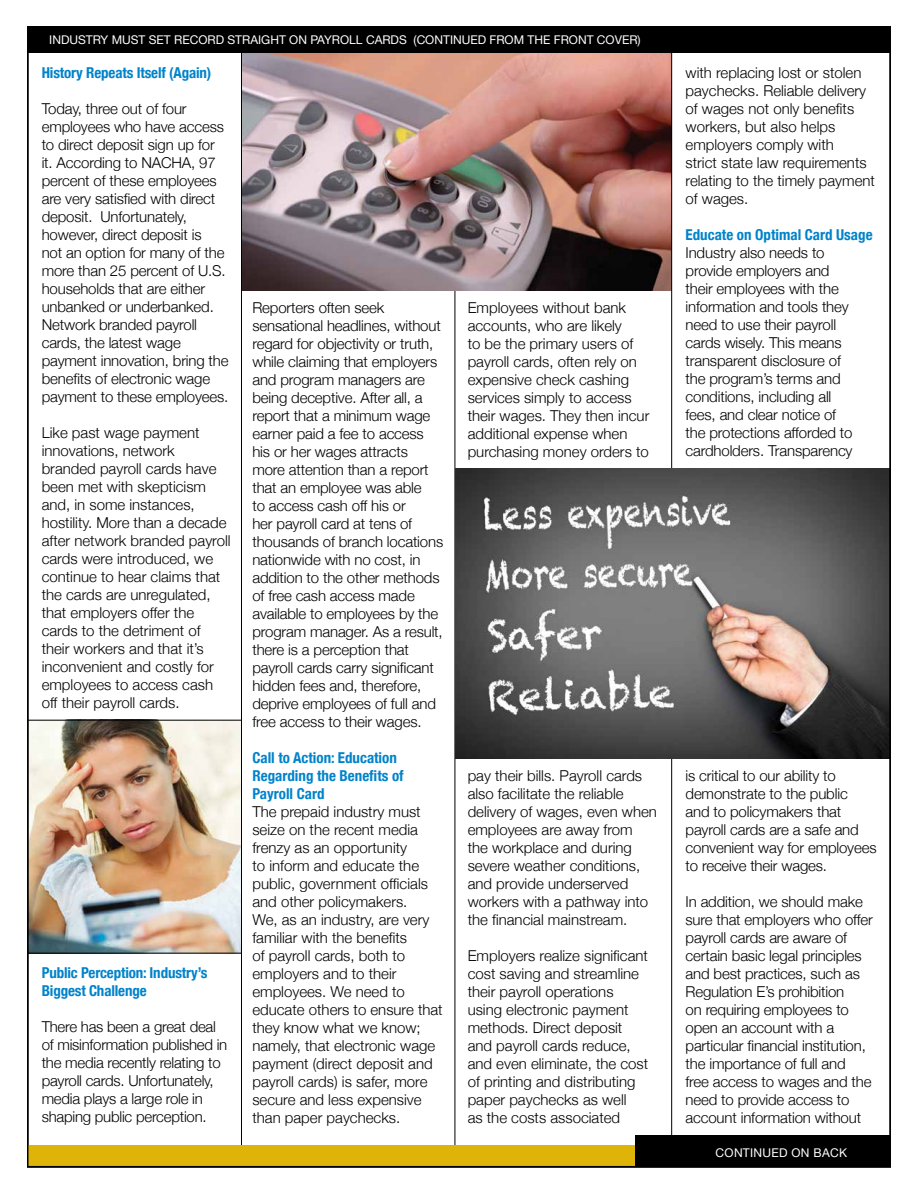
<style>
.page{position:relative;width:918px;height:1188px;background:#fff}
.page>*{position:absolute;margin:0;border:0;box-sizing:border-box;transform-origin:0 0}
.t1{font:300 15px/18px "Helvetica Neue";letter-spacing:-.01em;color:#000}
.t2{font:700 condensed 15px/18px "Helvetica Neue";color:#0083ca}
.t3{font:12px "Helvetica Neue";color:#fff}
.t4{font:12px "Helvetica Neue";letter-spacing:.025em;color:#fff}
</style>
<div class="page">
<hr style="left:455px;top:52px;width:1px;height:1099px;background:#000">
<img style="left:242px;top:53px;width:429px;height:238px">
<hr style="left:671px;top:50px;width:1px;height:1100px;background:#000">
<img style="left:455px;top:469px;width:433px;height:290px">
<img style="left:30px;top:721px;width:211px;height:232px">
<div style="left:27px;top:26px;width:864px;height:27px;background:#000"></div>
<hr style="left:27px;top:720px;width:214px;height:1px;background:#000">
<hr style="left:27px;top:953px;width:214px;height:1px;background:#000">
<hr style="left:241px;top:52px;width:1px;height:1096px;background:#000">
<div style="left:28px;top:1146px;width:863px;height:21px;background:#deb408"></div>
<div style="left:635px;top:1135px;width:256px;height:32px;background:#000"></div>
<p class="t3" style="left:49px;top:30px;width:409px">I NDUSTRY MUST SET RECORD STRAIGHT ON PAYROLL CARDS (CONTINUED</p>
<p class="t3" style="left:490px;top:30px;width:81px">FROM THE FRON</p>
<p class="t3" style="left:587px;top:30px;width:56px">T COVER)</p>
<p class="t2" style="left:42px;top:63px;width:171px">History Repeats Itself (Again)</p>
<p class="t1" style="left:42px;top:99px;width:188px">Today, three out of four employees who have access to direct deposit sign up for it. According to NACHA, 97 percent of these employees are very satisfied with direct deposit. Unfortunately, however, direct deposit is<br>not an option for many of the more than 25 percent of U.S. households that are either unbanked or underbanked.<br>Network branded payroll cards, the latest wage payment innovation, bring the benefits of electronic wage payment to these employees.</p>
<p class="t1" style="left:42px;top:423px;width:190px">Like past wage payment innovations, network branded payroll cards have been met with skepticism and, in some instances, hostility. More than a decade after network branded payroll cards were introduced, we continue to hear claims that the cards are unregulated, that employers offer the cards to the detriment of their workers and that it’s inconvenient and costly for employees to access cash off their payroll cards.</p>
<p class="t2" style="left:42px;top:963px;width:167px">Public Perception: Industry’s<br>Biggest Challenge</p>
<p class="t1" style="left:42px;top:1017px;width:187px">There has been a great deal of misinformation published in the media recently relating to payroll cards. Unfortunately, media plays a large role in shaping public perception.</p>
<p class="t1" style="left:252px;top:297px;width:192px">Reporters often seek sensational headlines, without regard for objectivity or truth, while claiming that employers and program managers are being deceptive. After all, a report that a minimum wage earner paid a fee to access his or her wages attracts more attention than a report that an employee was able<br>to access cash off his or<br>her payroll card at tens of thousands of branch locations nationwide with no cost, in addition to the other methods of free cash access made available to employees by the program manager. As a result, there is a perception that payroll cards carry significant hidden fees and, therefore, deprive employees of full and free access to their wages.</p>
<p class="t2" style="left:252px;top:747px;width:153px">Call to Action: Education<br>Regarding the Benefits of<br>Payroll Card</p>
<p class="t1" style="left:252px;top:801px;width:192px">The prepaid industry must seize on the recent media frenzy as an opportunity<br>to inform and educate the public, government officials and other policymakers.<br>We, as an industry, are very familiar with the benefits<br>of payroll cards, both to employers and to their employees. We need to educate others to ensure that they know what we know; namely, that electronic wage payment (direct deposit and payroll cards) is safer, more secure and less expensive than paper paychecks.</p>
<p class="t1" style="left:468px;top:297px;width:183px">Employees without bank accounts, who are likely<br>to be the primary users of payroll cards, often rely on expensive check cashing services simply to access their wages. They then incur additional expense when purchasing money orders to</p>
<p class="t1" style="left:468px;top:766px;width:191px">pay their bills. Payroll cards also facilitate the reliable delivery of wages, even when employees are away from<br>the workplace and during severe weather conditions, and provide underserved workers with a pathway into the financial mainstream.</p>
<p class="t1" style="left:468px;top:946px;width:182px">Employers realize significant cost saving and streamline their payroll operations using electronic payment methods. Direct deposit and payroll cards reduce, and even eliminate, the cost of printing and distributing paper paychecks as well<br>as the costs associated</p>
<p class="t1" style="left:686px;top:63px;width:191px">with replacing lost or stolen paychecks. Reliable delivery of wages not only benefits workers, but also helps employers comply with<br>strict state law requirements relating to the timely payment of wages.</p>
<p class="t2" style="left:686px;top:225px;width:189px">Educate on Optimal Card Usage</p>
<p class="t1" style="left:686px;top:243px;width:169px">Industry also needs to provide employers and their employees with the information and tools they need to use their payroll cards wisely. This means transparent disclosure of the program’s terms and conditions, including all fees, and clear notice of the protections afforded to cardholders. Transparency</p>
<p class="t1" style="left:686px;top:766px;width:193px">is critical to our ability to demonstrate to the public<br>and to policymakers that payroll cards are a safe and convenient way for employees to receive their wages.</p>
<p class="t1" style="left:686px;top:892px;width:189px">In addition, we should make sure that employers who offer payroll cards are aware of certain basic legal principles and best practices, such as<br>Regulation E’s prohibition<br>on requiring employees to open an account with a particular financial institution, the importance of full and free access to wages and the need to provide access to account information without</p>
<p class="t4" style="left:716px;top:1143px;width:133px">CONTINUED ON BACK</p>
</div>
